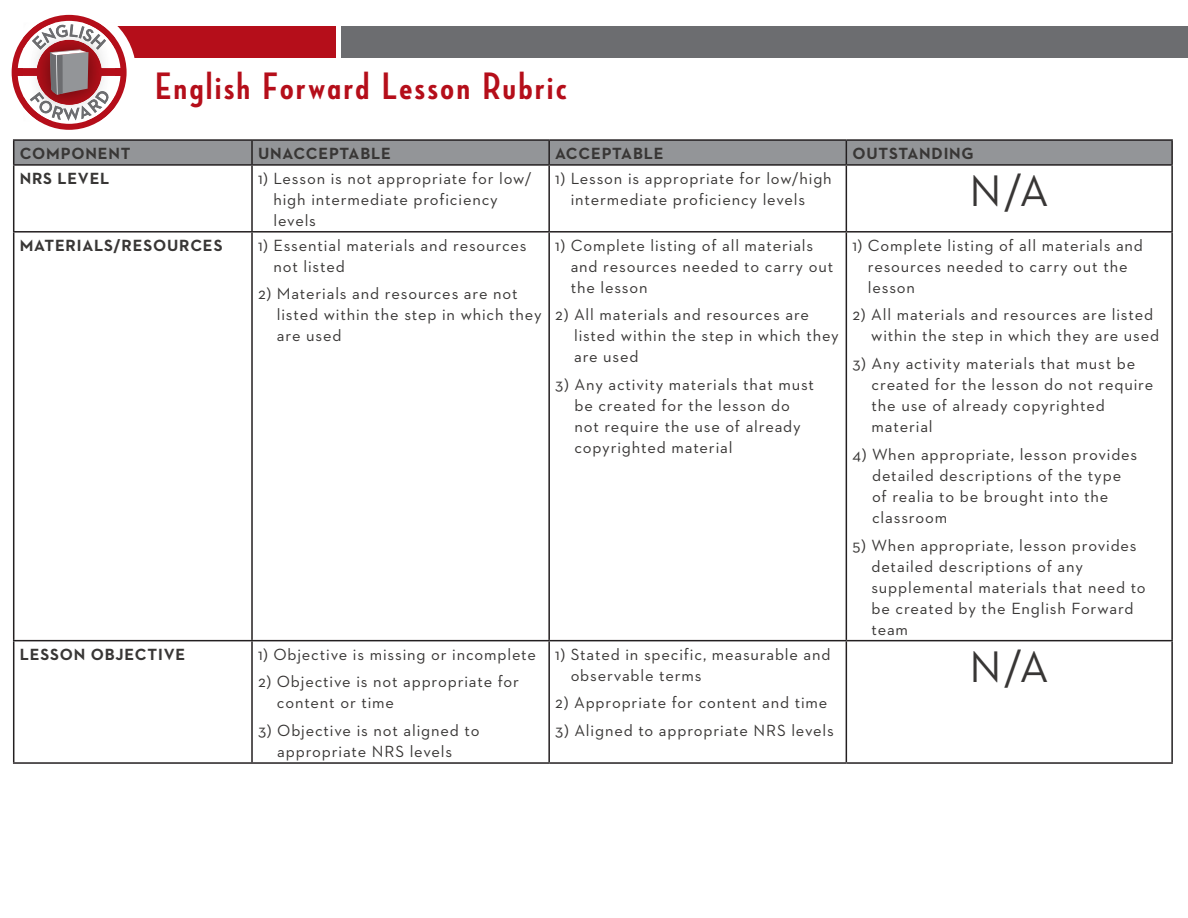
<style>
.page{position:relative;width:1188px;height:918px;background:#fff}
.page>*{position:absolute;margin:0;border:0;box-sizing:border-box;transform-origin:0 0}
.SUBHEAD_GRAY{font:45px "Neutraface 2 Text";color:#383635}
.t1{font:39px "Neutraface Condensed Bold Alt";letter-spacing:.07em;color:#b50e1a}
.SUBHEAD_GRAY-2{font:16.5px/21px "Neutraface 2 Text";letter-spacing:.05em;color:#383635}
.SUBHEAD_GRAY-3{font:700 16.5px "Neutraface 2 Text";letter-spacing:.05em;color:#383635}
</style>
<div class="page">
<hr style="left:846px;top:139px;width:327px;height:2px;background:#231f20">
<svg style="left:11px;top:14px;width:1161px;height:150px"></svg>
<hr style="left:1171px;top:141px;width:2px;height:23px;background:#231f20">
<hr style="left:13px;top:164px;width:239px;height:2px;background:#231f20">
<hr style="left:13px;top:166px;width:1px;height:65px;background:#231f20">
<hr style="left:252px;top:164px;width:297px;height:2px;background:#231f20">
<hr style="left:251px;top:166px;width:2px;height:65px;background:#231f20">
<hr style="left:549px;top:164px;width:297px;height:2px;background:#231f20">
<hr style="left:548px;top:166px;width:2px;height:65px;background:#231f20">
<hr style="left:846px;top:164px;width:327px;height:2px;background:#231f20">
<hr style="left:846px;top:166px;width:1px;height:65px;background:#231f20">
<hr style="left:1171px;top:166px;width:2px;height:65px;background:#231f20">
<hr style="left:13px;top:231px;width:239px;height:2px;background:#231f20">
<hr style="left:13px;top:233px;width:1px;height:407px;background:#231f20">
<hr style="left:252px;top:231px;width:297px;height:2px;background:#231f20">
<hr style="left:251px;top:233px;width:2px;height:407px;background:#231f20">
<hr style="left:549px;top:231px;width:297px;height:2px;background:#231f20">
<hr style="left:548px;top:233px;width:2px;height:407px;background:#231f20">
<hr style="left:846px;top:231px;width:327px;height:2px;background:#231f20">
<hr style="left:846px;top:233px;width:1px;height:407px;background:#231f20">
<hr style="left:1171px;top:233px;width:2px;height:407px;background:#231f20">
<hr style="left:13px;top:640px;width:239px;height:1px;background:#231f20">
<hr style="left:13px;top:641px;width:1px;height:121px;background:#231f20">
<hr style="left:252px;top:640px;width:297px;height:1px;background:#231f20">
<hr style="left:251px;top:641px;width:2px;height:121px;background:#231f20">
<hr style="left:549px;top:640px;width:297px;height:1px;background:#231f20">
<hr style="left:548px;top:641px;width:2px;height:121px;background:#231f20">
<hr style="left:846px;top:640px;width:327px;height:1px;background:#231f20">
<hr style="left:846px;top:641px;width:1px;height:121px;background:#231f20">
<hr style="left:1171px;top:641px;width:2px;height:121px;background:#231f20">
<hr style="left:13px;top:762px;width:239px;height:2px;background:#231f20">
<hr style="left:252px;top:762px;width:297px;height:2px;background:#231f20">
<hr style="left:549px;top:762px;width:297px;height:2px;background:#231f20">
<hr style="left:846px;top:762px;width:327px;height:2px;background:#231f20">
<h2 class="t1" style="left:155px;top:64px;width:413px">English Forward Lesson Rubric</h2>
<p class="SUBHEAD_GRAY-3" style="left:20px;top:143px;width:112px">COMPONENT</p>
<p class="SUBHEAD_GRAY-3" style="left:258px;top:143px;width:135px">UNACCEPTABLE</p>
<p class="SUBHEAD_GRAY-3" style="left:555px;top:143px;width:110px">ACCEPTABLE</p>
<p class="SUBHEAD_GRAY-3" style="left:852px;top:143px;width:123px">OUTSTANDING</p>
<p class="SUBHEAD_GRAY-3" style="left:20px;top:168px;width:91px">NRS LEVEL</p>
<p class="SUBHEAD_GRAY-2" style="left:274px;top:167px;width:260px;text-indent:-15px">1) Lesson is not appropriate for low/ high intermediate proficiency levels</p>
<p class="SUBHEAD_GRAY-2" style="left:571px;top:167px;width:263px;text-indent:-15px">1) Lesson is appropriate for low/high intermediate proficiency levels</p>
<p class="SUBHEAD_GRAY" style="left:969px;top:163px;width:81px">N/A</p>
<p class="SUBHEAD_GRAY-3" style="left:20px;top:234px;width:204px">MATERIALS/RESOURCES</p>
<p class="SUBHEAD_GRAY-2" style="left:274px;top:234px;width:255px;text-indent:-15px">1) Essential materials and resources not listed</p>
<p class="SUBHEAD_GRAY-2" style="left:277px;top:283px;width:266px;text-indent:-19px">2) Materials and resources are not listed within the step in which they are used</p>
<p class="SUBHEAD_GRAY-2" style="left:571px;top:234px;width:264px;text-indent:-15px">1) Complete listing of all materials and resources needed to carry out the lesson</p>
<p class="SUBHEAD_GRAY-2" style="left:574px;top:304px;width:266px;text-indent:-19px">2) All materials and resources are listed within the step in which they are used</p>
<p class="SUBHEAD_GRAY-2" style="left:574px;top:374px;width:241px;text-indent:-19px">3) Any activity materials that must be created for the lesson do not require the use of already copyrighted material</p>
<p class="SUBHEAD_GRAY-2" style="left:868px;top:234px;width:277px;text-indent:-15px">1) Complete listing of all materials and resources needed to carry out the lesson</p>
<p class="SUBHEAD_GRAY-2" style="left:871px;top:304px;width:290px;text-indent:-19px">2) All materials and resources are listed within the step in which they are used</p>
<p class="SUBHEAD_GRAY-2" style="left:872px;top:353px;width:283px;text-indent:-19px">3) Any activity materials that must be created for the lesson do not require the use of already copyrighted material</p>
<p class="SUBHEAD_GRAY-2" style="left:872px;top:444px;width:267px;text-indent:-20px">4) When appropriate, lesson provides detailed descriptions of the type of realia to be brought into the classroom</p>
<p class="SUBHEAD_GRAY-2" style="left:871px;top:534px;width:276px;text-indent:-19px">5) When appropriate, lesson provides detailed descriptions of any supplemental materials that need to be created by the English Forward team</p>
<p class="SUBHEAD_GRAY-3" style="left:20px;top:643px;width:167px">LESSON OBJECTIVE</p>
<p class="SUBHEAD_GRAY-2" style="left:258px;top:643px;width:280px">1) Objective is missing or incomplete</p>
<p class="SUBHEAD_GRAY-2" style="left:277px;top:671px;width:244px;text-indent:-19px">2) Objective is not appropriate for content or time</p>
<p class="SUBHEAD_GRAY-2" style="left:258px;top:720px;width:223px;text-align:center">3) Objective is not aligned to appropriate NRS levels</p>
<p class="SUBHEAD_GRAY-2" style="left:571px;top:643px;width:261px;text-indent:-15px">1) Stated in specific, measurable and observable terms</p>
<p class="SUBHEAD_GRAY-2" style="left:555px;top:692px;width:274px">2) Appropriate for content and time</p>
<p class="SUBHEAD_GRAY-2" style="left:555px;top:720px;width:280px">3) Aligned to appropriate NRS levels</p>
<p class="SUBHEAD_GRAY" style="left:969px;top:638px;width:81px">N/A</p>
</div>
